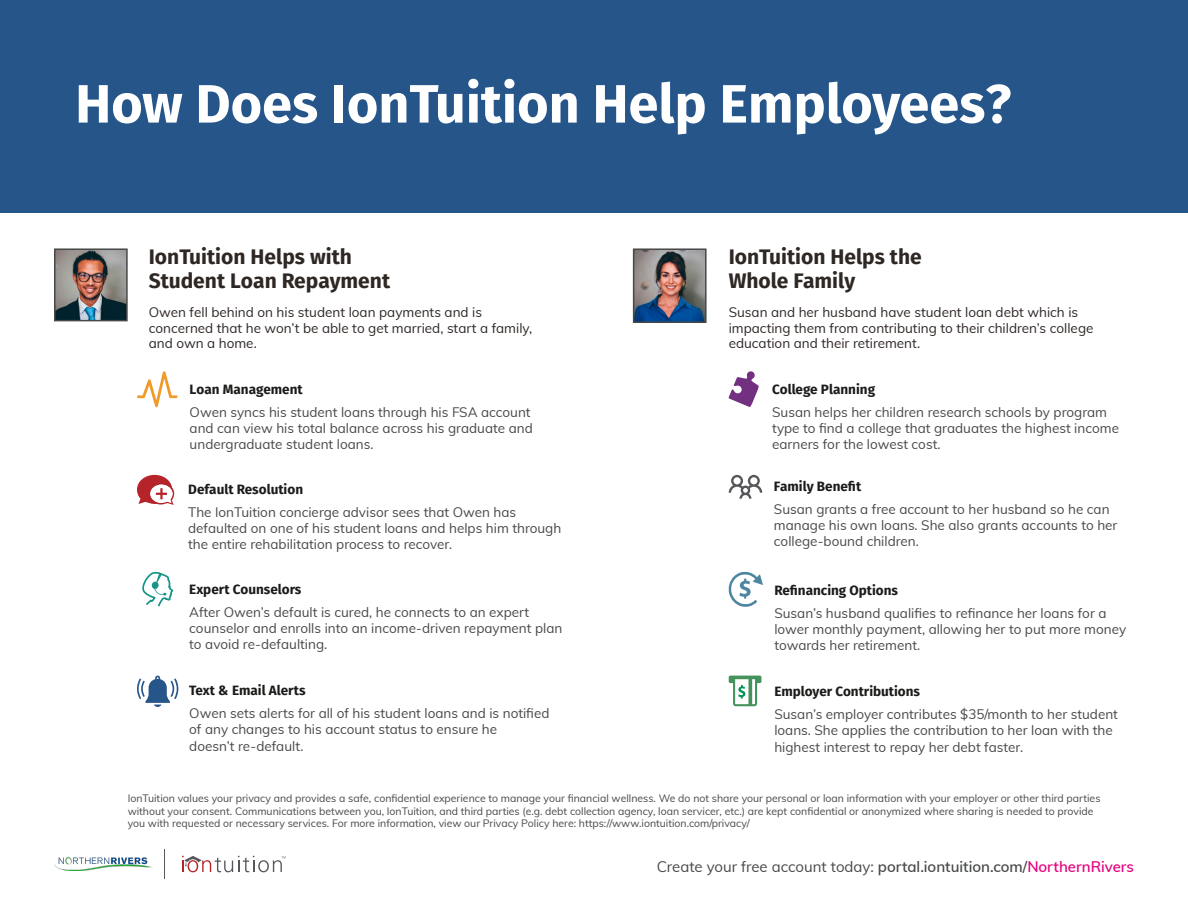
<style>
.page{position:relative;width:1188px;height:918px;background:#fff}
.page>*{position:absolute;margin:0;border:0;box-sizing:border-box;transform-origin:0 0}
.t1{font:700 54px "Fira Sans";color:#fff}
.Profile_Head{font:700 21px/24px "Fira Sans";color:#2e2724}
.t2{font:15px "Muli";color:#474848}
.t3{font:13.5px/16.2px "Muli";color:#474848}
.t4{font:13.5px/15.5px "Muli";color:#2e2724}
.t5{font:700 13.5px "Fira Sans";color:#1c1b1a}
.t6{font:10.5px/12.6px "Muli";color:#474848}
.s1{font-weight:600}
.s2{font-weight:600;color:#e5007e}
</style>
<div class="page">
<div style="left:0;top:0;width:1188px;height:213px;background:#26558a"></div>
<img style="left:57px;top:251px;width:68px;height:67px">
<div style="left:54px;top:248px;width:74px;height:73px;border:2px solid #474848"></div>
<svg style="left:137px;top:371px;width:41px;height:36px"></svg>
<svg style="left:729px;top:676px;width:32px;height:30px"></svg>
<svg style="left:142px;top:571px;width:32px;height:36px"></svg>
<svg style="left:137px;top:676px;width:41px;height:31px"></svg>
<img style="left:636px;top:251px;width:68px;height:69px">
<div style="left:633px;top:248px;width:74px;height:75px;border:2px solid #474848"></div>
<svg style="left:729px;top:371px;width:30px;height:36px"></svg>
<svg style="left:729px;top:572px;width:34px;height:35px"></svg>
<svg style="left:729px;top:475px;width:33px;height:24px"></svg>
<svg style="left:137px;top:475px;width:37px;height:30px"></svg>
<img style="left:54px;top:857px;width:99px;height:14px">
<svg style="left:182px;top:856px;width:104px;height:16px"></svg>
<hr style="left:164px;top:849px;width:1px;height:30px;background:#57575b">
<p class="t1" style="left:75px;top:66px;width:938px">How Does IonTuition Help Employees?</p>
<p class="Profile_Head" style="left:149px;top:245px;width:243px">IonTuition Helps with<br>Student Loan Repayment</p>
<p class="t4" style="left:149px;top:304px;width:385px">Owen fell behind on his student loan payments and is concerned that he won’t be able to get married, start a family, and own a home.</p>
<p class="t5" style="left:190px;top:380px;width:115px">Loan Management</p>
<p class="t3" style="left:190px;top:403px;width:345px">Owen syncs his student loans through his FSA account and can view his total balance across his graduate and undergraduate student loans.</p>
<p class="t5" style="left:188px;top:480px;width:116px">Default Resolution</p>
<p class="t3" style="left:188px;top:503px;width:375px">The IonTuition concierge advisor sees that Owen has defaulted on one of his student loans and helps him through the entire rehabilitation process to recover.</p>
<p class="t5" style="left:189px;top:580px;width:114px">Expert Counselors</p>
<p class="t3" style="left:189px;top:603px;width:375px">After Owen’s default is cured, he connects to an expert counselor and enrolls into an income-driven repayment plan to avoid re-defaulting.</p>
<p class="t5" style="left:189px;top:681px;width:118px">Text &amp; Email Alerts</p>
<p class="t3" style="left:189px;top:705px;width:362px">Owen sets alerts for all of his student loans and is notified of any changes to his account status to ensure he<br>doesn’t re-default.</p>
<p class="Profile_Head" style="left:729px;top:245px;width:195px">IonTuition Helps the<br>Whole Family</p>
<p class="t4" style="left:729px;top:304px;width:366px">Susan and her husband have student loan debt which is impacting them from contributing to their children’s college education and their retirement.</p>
<p class="t5" style="left:772px;top:380px;width:104px">College Planning</p>
<p class="t3" style="left:772px;top:403px;width:348px">Susan helps her children research schools by program type to find a college that graduates the highest income earners for the lowest cost.</p>
<p class="t5" style="left:774px;top:477px;width:89px">Family Benefit</p>
<p class="t3" style="left:774px;top:500px;width:345px">Susan grants a free account to her husband so he can manage his own loans. She also grants accounts to her college-bound children.</p>
<p class="t5" style="left:774px;top:580px;width:125px">Refinancing Options</p>
<p class="t3" style="left:774px;top:604px;width:353px">Susan’s husband qualifies to refinance her loans for a lower monthly payment, allowing her to put more money towards her retirement.</p>
<p class="t5" style="left:774px;top:682px;width:147px">Employer Contributions</p>
<p class="t3" style="left:774px;top:706px;width:345px">Susan’s employer contributes $35/month to her student loans. She applies the contribution to her loan with the highest interest to repay her debt faster.</p>
<p class="t6" style="left:128px;top:791px;width:974px">IonTuition values your privacy and provides a safe, confidential experience to manage your financial wellness. We do not share your personal or loan information with your employer or other third parties without your consent. Communications between you, IonTuition, and third parties (e.g. debt collection agency, loan servicer, etc.) are kept confidential or anonymized where sharing is needed to provide you with requested or necessary services. For more information, view our Privacy Policy here: https://www.iontuition.com/privacy/</p>
<p class="t2" style="left:657px;top:855px;width:479px">Create your free account today: <span class="s1">portal.iontuition.com/</span><span class="s2">NorthernRivers</span></p>
</div>
